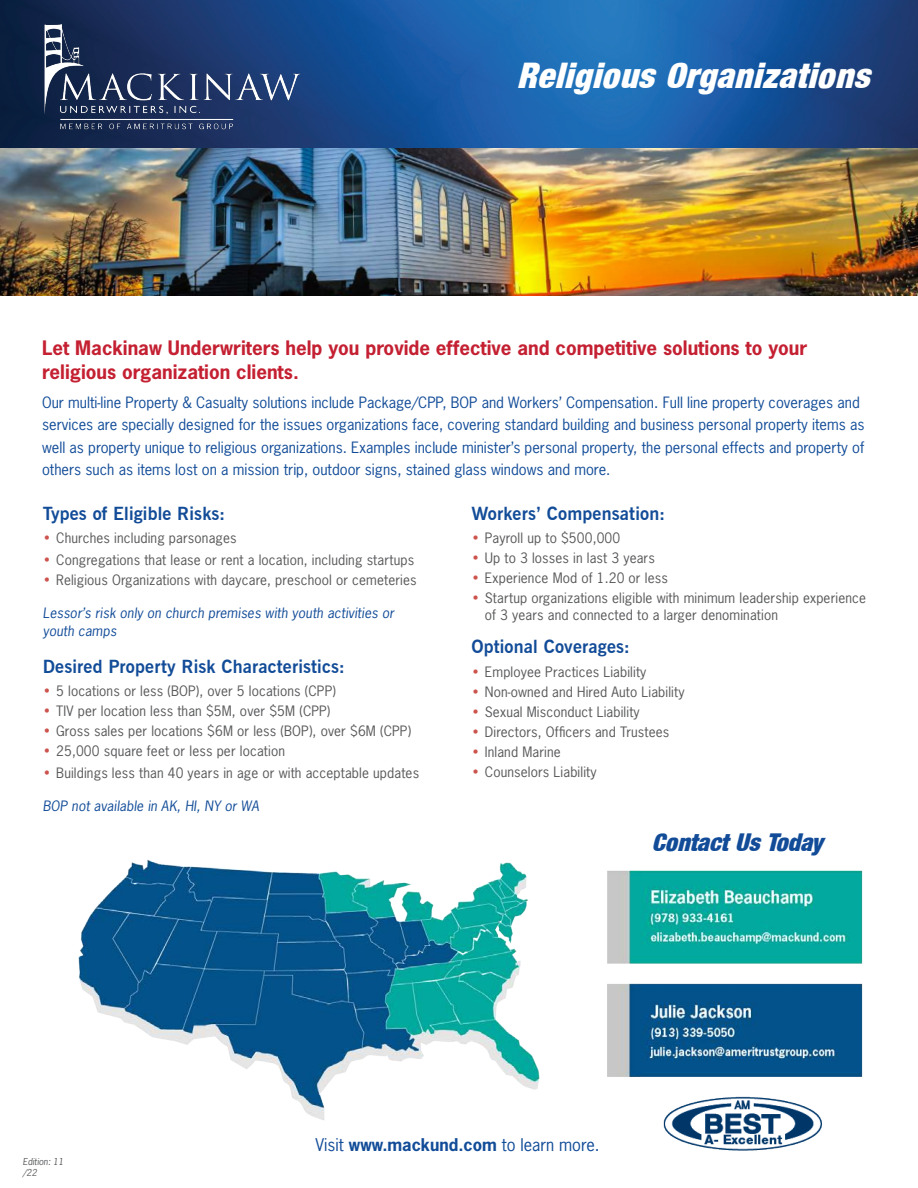
<style>
.page{position:relative;width:918px;height:1188px;background:#fff}
.page>*{position:absolute;margin:0;border:0;box-sizing:border-box;transform-origin:0 0}
.Header_-_Title{font:italic 34.5px "Acmo Display S Si";letter-spacing:.02em;color:#fff}
.t1{font:italic 24px "Acmo Display S Si";color:#124c98}
.t2{font:700 18.75px/24px "News Gothic Std";color:#c42032}
.T_C_A_C_Bullets{font:700 18px "News Gothic BT";letter-spacing:.01em;color:#124c98}
.Target_Classes_Title{font:700 18px "News Gothic BT";letter-spacing:.01em;color:#124c98}
.t3{font:16.5px "News Gothic Std";color:#124c98}
.t4{font:14.7px/22.5px "News Gothic Std";color:#124c98}
.t5{font:13.5px/16.5px "News Gothic Std";letter-spacing:.01em;color:#57585a}
.T_C_A_C_Bullets-2{font:italic 13.5px/18px "News Gothic Std";letter-spacing:.01em;color:#124c98}
.t6{font:italic 9px/10.8px "News Gothic Std";color:#57585a}
.s1{font-family:"News Gothic BT";font-size:14.25px;color:#cd534d}
.s2{font-weight:700}
</style>
<div class="page">
<img style="left:0;top:0;width:918px;height:148px">
<img style="left:42px;top:22px;width:261px;height:109px">
<img style="left:78px;top:860px;width:785px;height:260px">
<img style="left:660px;top:1092px;width:164px;height:59px">
<img style="left:0;top:148px;width:918px;height:147px">
<p class="Header_-_Title" style="left:517px;top:56px;width:354px">Religious Organizations</p>
<p class="t2" style="left:42px;top:335px;width:767px">Let Mackinaw Underwriters help you provide effective and competitive solutions to your religious organization clients.</p>
<p class="t4" style="left:42px;top:391px;width:824px">Our multi-line Property &amp; Casualty solutions include Package/CPP, BOP and Workers’ Compensation. Full line property coverages and services are specially designed for the issues organizations face, covering standard building and business personal property items as well as property unique to religious organizations. Examples include minister’s personal property, the personal effects and property of others such as items lost on a mission trip, outdoor signs, stained glass windows and more.</p>
<p class="Target_Classes_Title" style="left:43px;top:503px;width:184px">Types of Eligible Risks:</p>
<p class="t5" style="left:43px;top:530px;width:195px"><span class="s1">•</span> Churches including parsonages</p>
<p class="t5" style="left:43px;top:552px;width:373px"><span class="s1">•</span> Congregations that lease or rent a location, including startups</p>
<p class="t5" style="left:43px;top:572px;width:375px"><span class="s1">•</span> Religious Organizations with daycare, preschool or cemeteries</p>
<p class="T_C_A_C_Bullets-2" style="left:43px;top:604px;width:353px">Lessor’s risk only on church premises with youth activities or youth camps</p>
<p class="T_C_A_C_Bullets" style="left:43px;top:655px;width:304px">Desired Property Risk Characteristics:</p>
<p class="t5" style="left:43px;top:683px;width:295px"><span class="s1">•</span> 5 locations or less (BOP), over 5 locations (CPP)</p>
<p class="t5" style="left:43px;top:703px;width:289px"><span class="s1">•</span> TIV per location less than $5M, over $5M (CPP)</p>
<p class="t5" style="left:43px;top:723px;width:370px"><span class="s1">•</span> Gross sales per locations $6M or less (BOP), over $6M (CPP)</p>
<p class="t5" style="left:43px;top:743px;width:244px"><span class="s1">•</span> 25,000 square feet or less per location</p>
<p class="t5" style="left:43px;top:764px;width:378px"><span class="s1">•</span> Buildings less than 40 years in age or with acceptable updates</p>
<p class="T_C_A_C_Bullets-2" style="left:43px;top:797px;width:218px">BOP not available in AK, HI, NY or WA</p>
<p class="T_C_A_C_Bullets" style="left:471px;top:503px;width:195px">Workers’ Compensation:</p>
<p class="t5" style="left:471px;top:530px;width:150px"><span class="s1">•</span> Payroll up to $500,000</p>
<p class="t5" style="left:471px;top:550px;width:185px"><span class="s1">•</span> Up to 3 losses in last 3 years</p>
<p class="t5" style="left:471px;top:570px;width:198px"><span class="s1">•</span> Experience Mod of 1.20 or less</p>
<p class="t5" style="left:485px;top:590px;width:383px;text-indent:-14px"><span class="s1">•</span> Startup organizations eligible with minimum leadership experience of 3 years and connected to a larger denomination</p>
<p class="T_C_A_C_Bullets" style="left:471px;top:636px;width:160px">Optional Coverages:</p>
<p class="t5" style="left:471px;top:663px;width:177px"><span class="s1">•</span> Employee Practices Liability</p>
<p class="t5" style="left:471px;top:683px;width:215px"><span class="s1">•</span> Non-owned and Hired Auto Liability</p>
<p class="t5" style="left:471px;top:703px;width:170px"><span class="s1">•</span> Sexual Misconduct Liability</p>
<p class="t5" style="left:471px;top:723px;width:200px"><span class="s1">•</span> Directors, Officers and Trustees</p>
<p class="t5" style="left:471px;top:743px;width:91px"><span class="s1">•</span> Inland Marine</p>
<p class="t5" style="left:471px;top:763px;width:127px"><span class="s1">•</span> Counselors Liability</p>
<h2 class="t1" style="left:652px;top:829px;width:172px">Contact Us Today</h2>
<p class="t6" style="left:23px;top:1156px;width:42px">Edition: 11 /22</p>
<p class="t3" style="left:315px;top:1134px;width:286px">Visit <span class="s2">www.mackund.com</span> to learn more.</p>
</div>
